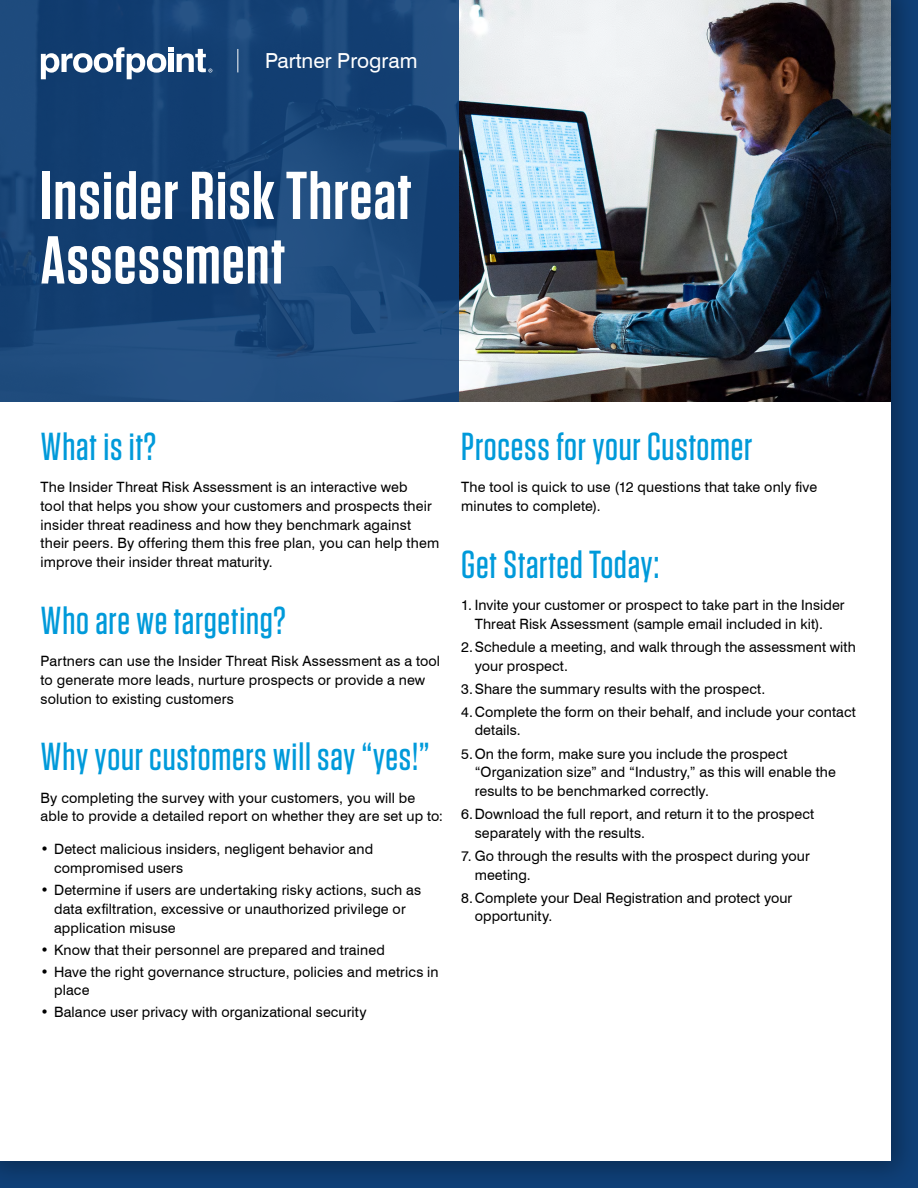
<style>
.page{position:relative;width:918px;height:1188px;background:#fff}
.page>*{position:absolute;margin:0;border:0;box-sizing:border-box;transform-origin:0 0}
.t1{font:600 67.5px/64.5px "Tungsten";letter-spacing:.02em;color:#fff}
.t2{font:500 39px "Tungsten";letter-spacing:.02em;color:#009ada}
.t3{font:20.7px "Swiss 721 BT";color:#fff}
.t4{font:14.25px/18.8px "Swiss 721 BT";letter-spacing:.01em;color:#000}
</style>
<div class="page">
<div style="left:0;top:0;width:918px;height:1188px;background:#000;opacity:.3"></div>
<div style="left:0;top:0;width:891px;height:1161px;background:#fff"></div>
<img style="left:459px;top:0;width:432px;height:402px">
<svg style="left:0;top:0;width:459px;height:402px;background:#184577"></svg>
<svg style="left:41px;top:47px;width:171px;height:32px"></svg>
<svg style="left:237px;top:49px;width:1px;height:23px"></svg>
<h3 class="t3" style="left:265px;top:48px;width:154px">Partner Program</h3>
<h1 class="t1" style="left:41px;top:165px;width:373px">Insider Risk Threat<br>Assessment</h1>
<h2 class="t2" style="left:41px;top:426px;width:117px">What is it?</h2>
<p class="t4" style="left:41px;top:478px;width:400px">The Insider Threat Risk Assessment is an interactive web<br>tool that helps you show your customers and prospects their insider threat readiness and how they benchmark against their peers. By offering them this free plan, you can help them improve their insider threat maturity.</p>
<h2 class="t2" style="left:41px;top:600px;width:247px">Who are we targeting?</h2>
<p class="t4" style="left:41px;top:652px;width:401px">Partners can use the Insider Threat Risk Assessment as a tool to generate more leads, nurture prospects or provide a new solution to existing customers</p>
<h2 class="t2" style="left:41px;top:737px;width:390px">Why your customers will say “yes!”</h2>
<p class="t4" style="left:41px;top:788px;width:404px">By completing the survey with your customers, you will be able to provide a detailed report on whether they are set up to:</p>
<p class="t4" style="left:54px;top:840px;width:321px;text-indent:-13px">• Detect malicious insiders, negligent behavior and compromised users</p>
<p class="t4" style="left:54px;top:881px;width:369px;text-indent:-13px">• Determine if users are undertaking risky actions, such as data exfiltration, excessive or unauthorized privilege or application misuse</p>
<p class="t4" style="left:41px;top:940px;width:346px">• Know that their personnel are prepared and trained</p>
<p class="t4" style="left:54px;top:962px;width:386px;text-indent:-13px">• Have the right governance structure, policies and metrics in place</p>
<p class="t4" style="left:41px;top:1003px;width:327px">• Balance user privacy with organizational security</p>
<h2 class="t2" style="left:461px;top:426px;width:293px">Process for your Customer</h2>
<p class="t4" style="left:461px;top:478px;width:357px">The tool is quick to use (12 questions that take only five minutes to complete).</p>
<h2 class="t2" style="left:461px;top:544px;width:199px">Get Started Today:</h2>
<p class="t4" style="left:461px;top:595px;width:385px;text-align:center">1. Invite your customer or prospect to take part in the Insider<br>Threat Risk Assessment (sample email included in kit).</p>
<p class="t4" style="left:475px;top:637px;width:383px;text-indent:-13px">2.Schedule a meeting, and walk through the assessment with your prospect.</p>
<p class="t4" style="left:461px;top:677px;width:396px;line-height:23.1px">3.Share the summary results with the prospect.<br>4.Complete the form on their behalf, and include your contact</p>
<p class="t4" style="left:461px;top:719px;width:328px;line-height:23.1px;text-indent:13px">details.<br>5.On the form, make sure you include the prospect</p>
<p class="t4" style="left:475px;top:763px;width:363px">“Organization size” and “Industry,” as this will enable the results to be benchmarked correctly.</p>
<p class="t4" style="left:475px;top:805px;width:341px;text-indent:-13px">6.Download the full report, and return it to the prospect separately with the results.</p>
<p class="t4" style="left:475px;top:846px;width:336px;text-indent:-13px">7. Go through the results with the prospect during your meeting.</p>
<p class="t4" style="left:475px;top:888px;width:319px;text-indent:-13px">8.Complete your Deal Registration and protect your opportunity.</p>
</div>
